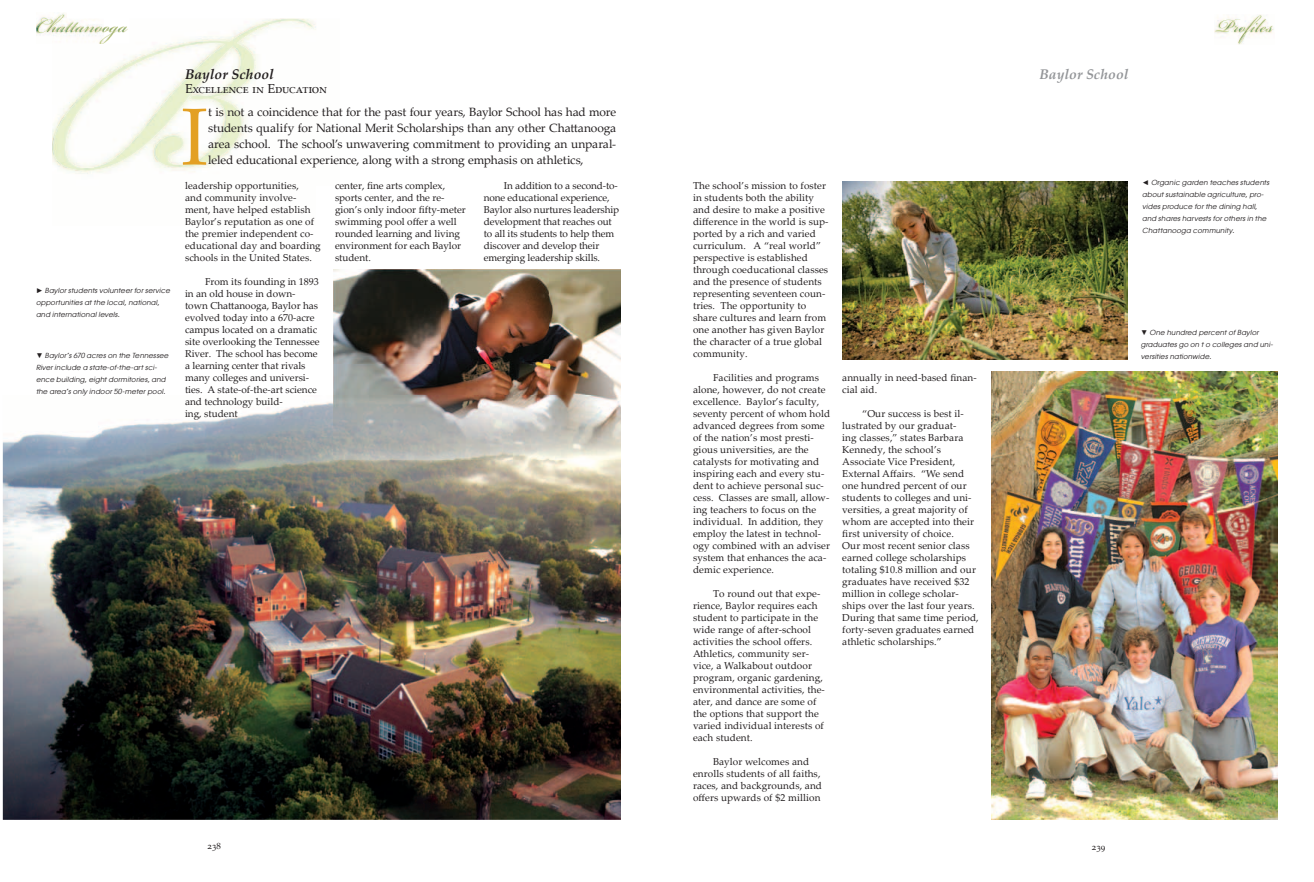
<style>
.page{position:relative;width:1314px;height:882px;background:#fff}
.page>*{position:absolute;margin:0;border:0;box-sizing:border-box;transform-origin:0 0}
.t1{font:80.9px "Palatino Linotype";color:#e3a023}
.t2{font:italic 700 14px "Palatino Linotype";color:#231f20}
.t3{font:italic 700 14px "Palatino Linotype";color:#939598}
.t4{font:13px "Palatino Linotype";letter-spacing:-.02em;color:#231f20}
.t5{font:12px/16px "Palatino Linotype";letter-spacing:-.005em;color:#231f20;text-align:justify}
.t6{font:10px/12px "Palatino Linotype";letter-spacing:.01em;color:#231f20}
.t7{font:10px/12px "Palatino Linotype";letter-spacing:-.01em;color:#231f20}
.t8{font:9px "Palatino Linotype";color:#231f20}
.t9{font:italic 7px/12px "Atlanta";letter-spacing:.025em;color:#231f20}
.s1{font-family:"Arial";font-weight:700;font-style:normal}
</style>
<div class="page">
<img style="left:36px;top:13px;width:30px;height:21px">
<img style="left:1214px;top:30px;width:28px;height:15px">
<svg style="left:1216px;top:15px;width:57px;height:28px"></svg>
<svg style="left:37px;top:15px;width:29px;height:20px"></svg>
<img style="left:53px;top:19px;width:261px;height:152px">
<img style="left:3px;top:395px;width:618px;height:425px">
<img style="left:334px;top:270px;width:287px;height:190px">
<img style="left:842px;top:182px;width:286px;height:178px">
<img style="left:992px;top:372px;width:286px;height:447px">
<p class="t9" style="left:36px;top:284px;width:136px"><span class="s1">►</span> Baylor students volunteer for service opportunities at the local, national, and international levels.</p>
<p class="t9" style="left:36px;top:349px;width:134px"><span class="s1">▼</span> Baylor’s 670 acres on the Tennessee River include a state-of-the-art sci&shy;ence building, eight dormitories, and the area’s only indoor 50-meter pool.</p>
<h2 class="t2" style="left:185px;top:64px;width:90px">Baylor School</h2>
<h3 class="t4" style="left:185px;top:79px;width:144px">EXCELLENCE IN EDUCATION</h3>
<h1 class="t1" style="left:181px;top:80px;width:29px">I</h1>
<p class="t5" style="left:208px;top:104px;width:410px">t is not a coincidence that for the past four years, Baylor School has had more students qualify for National Merit Scholarships than any other Chattanooga area school. The school’s unwavering commitment to providing an unparal&shy;leled educational experience, along with a strong emphasis on athletics,</p>
<p class="t6" style="left:335px;top:179px;width:132px">center, fine arts complex, sports center, and the re&shy;gion’s only indoor fifty-meter swimming pool offer a well rounded learning and living environment for each Baylor student.</p>
<p class="t7" style="left:484px;top:179px;width:137px;text-indent:20px">In addition to a second-to&shy;none educational experience,<br>Baylor also nurtures leadership development that reaches out to all its students to help them discover and develop their emerging leadership skills.</p>
<p class="t6" style="left:185px;top:179px;width:137px">leadership opportunities,<br>and community involve&shy;ment, have helped establish<br>Baylor’s reputation as one of the premier independent co&shy;educational day and boarding schools in the United States.</p>
<p class="t6" style="left:185px;top:275px;width:136px;text-indent:20px">From its founding in 1893 in an old house in down&shy;town Chattanooga, Baylor has evolved today into a 670-acre campus located on a dramatic site overlooking the Tennessee<br>River. The school has become a learning center that rivals many colleges and universi&shy;ties. A state-of-the-art science and technology build-<br>ing, student</p>
<p class="t6" style="left:693px;top:179px;width:137px">The school’s mission to foster in students both the ability and desire to make a positive difference in the world is sup&shy;ported by a rich and varied curriculum. A “real world” perspective is established through coeducational classes and the presence of students representing seventeen coun&shy;tries. The opportunity to share cultures and learn from one another has given Baylor the character of a true global community.</p>
<p class="t6" style="left:693px;top:371px;width:139px;text-indent:20px">Facilities and programs alone, however, do not create excellence. Baylor’s faculty, seventy percent of whom hold advanced degrees from some of the nation’s most presti&shy;gious universities, are the catalysts for motivating and inspiring each and every stu&shy;dent to achieve personal suc&shy;cess. Classes are small, allow&shy;ing teachers to focus on the individual. In addition, they employ the latest in technol&shy;ogy combined with an adviser system that enhances the aca&shy;demic experience.</p>
<p class="t6" style="left:693px;top:587px;width:133px;text-indent:20px">To round out that expe&shy;rience, Baylor requires each student to participate in the wide range of after-school activities the school offers.<br>Athletics, community ser&shy;vice, a Walkabout outdoor program, organic gardening, environmental activities, the&shy;ater, and dance are some of the options that support the varied individual interests of each student.</p>
<p class="t6" style="left:693px;top:755px;width:131px;text-indent:20px">Baylor welcomes and enrolls students of all faiths, races, and backgrounds, and offers upwards of $2 million</p>
<p class="t6" style="left:842px;top:371px;width:136px">annually in need-based finan&shy;cial aid.</p>
<p class="t6" style="left:842px;top:407px;width:138px;text-indent:20px">“Our success is best il&shy;lustrated by our graduat-<br>ing classes,” states Barbara<br>Kennedy, the school’s<br>Associate Vice President,<br>External Affairs. “We send one hundred percent of our students to colleges and uni&shy;versities, a great majority of whom are accepted into their first university of choice.<br>Our most recent senior class earned college scholarships totaling $10.8 million and our graduates have received $32 million in college scholar&shy;ships over the last four years.<br>During that same time period, forty-seven graduates earned athletic scholarships.”</p>
<h2 class="t3" style="left:1040px;top:64px;width:90px">Baylor School</h2>
<p class="t9" style="left:1142px;top:176px;width:129px"><span class="s1">◄</span> Organic garden teaches students about sustainable agriculture, pro&shy;vides produce for the dining hall, and shares harvests for others in the Chattanooga community.</p>
<p class="t9" style="left:1141px;top:326px;width:134px"><span class="s1">▼</span> One hundred percent of Baylor graduates go on t o colleges and uni&shy;versities nationwide.</p>
<p class="t8" style="left:208px;top:840px;width:15px">238</p>
<p class="t8" style="left:1092px;top:840px;width:15px">239</p>
</div>
